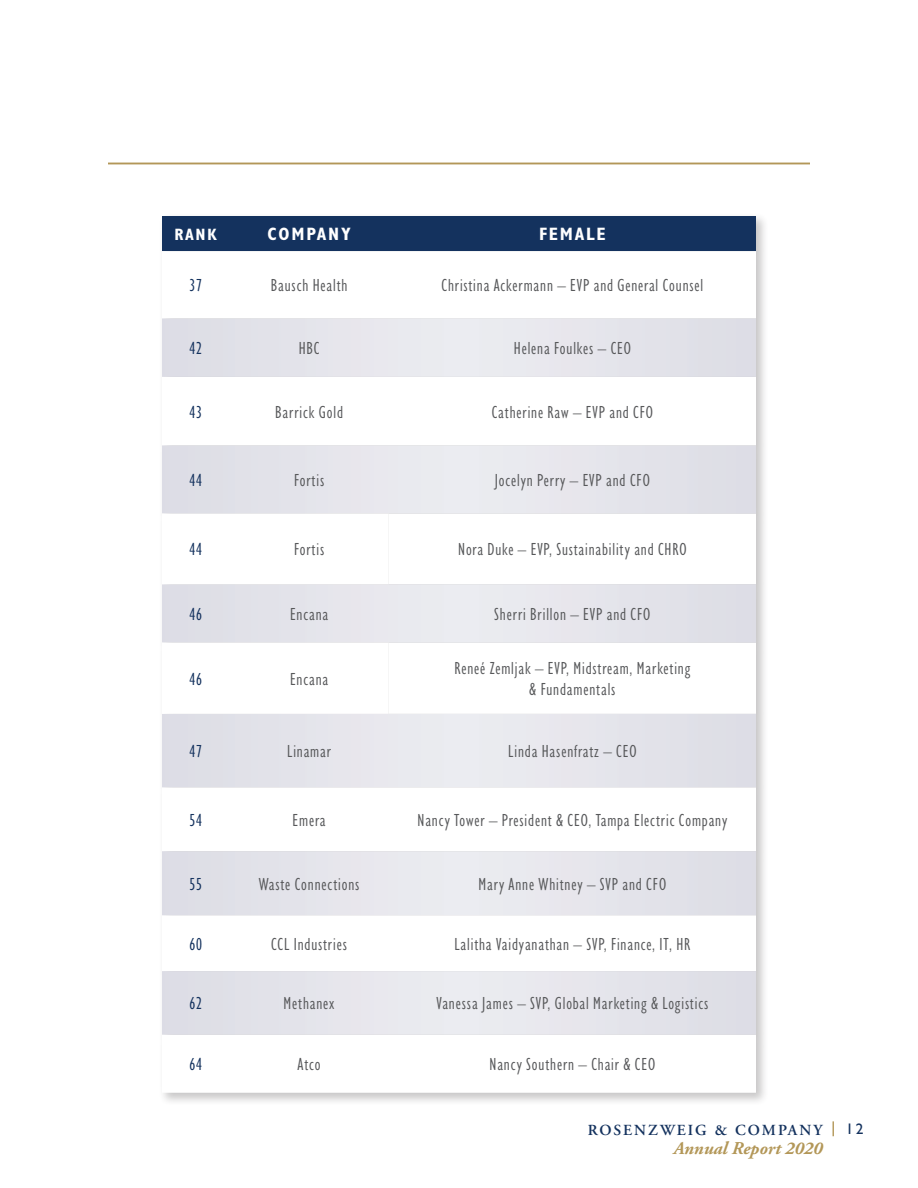
<style>
.page{position:relative;width:918px;height:1188px;background:#fff}
.page>*{position:absolute;margin:0;border:0;box-sizing:border-box;transform-origin:0 0}
.t1{font:condensed 18px/21px "Gill Sans Nova";letter-spacing:.05em;color:#57585a;text-align:center}
.t2{font:condensed 18px "Gill Sans Nova";letter-spacing:.05em;color:#14325e}
.t3{font:italic 700 18px "Adobe Garamond Pro";color:#b39758}
.t4{font:700 condensed 18px "Gill Sans";letter-spacing:.1em;color:#fff}
.t5{font:700 condensed 16.5px "Gill Sans";color:#fff}
.t6{font:600 15.45px "Adobe Garamond Pro";letter-spacing:.13em;color:#14325e}
.t7{font:15.45px "Gill Sans Std";color:#14325e}
</style>
<div class="page">
<svg style="left:833px;top:1121px;width:1px;height:15px"></svg>
<hr style="left:108px;top:163px;width:702px;height:1px;background:#b39758">
<div style="left:158px;top:213px;width:611px;height:893px;background:#231f20;opacity:.25"></div>
<div style="left:162px;top:216px;width:594px;height:35px;background:#14325e"></div>
<svg style="left:162px;top:251px;width:594px;height:842px"></svg>
<svg style="left:162px;top:319px;width:594px;height:716px"></svg>
<svg style="left:162px;top:514px;width:227px;height:200px"></svg>
<p class="t5" style="left:174px;top:224px;width:44px">RANK</p>
<p class="t4" style="left:267px;top:224px;width:85px">COMPANY</p>
<p class="t4" style="left:539px;top:224px;width:68px">FEMALE</p>
<p class="t2" style="left:189px;top:274px;width:14px">37</p>
<p class="t1" style="left:271px;top:275px;width:78px">Bausch Health</p>
<p class="t1" style="left:441px;top:275px;width:263px">Christina Ackermann – EVP and General Counsel</p>
<p class="t2" style="left:189px;top:337px;width:14px">42</p>
<p class="t1" style="left:299px;top:337px;width:22px">HBC</p>
<p class="t1" style="left:514px;top:337px;width:119px">Helena Foulkes – CEO</p>
<p class="t2" style="left:189px;top:400px;width:14px">43</p>
<p class="t1" style="left:275px;top:401px;width:69px">Barrick Gold</p>
<p class="t1" style="left:492px;top:401px;width:163px">Catherine Raw – EVP and CFO</p>
<p class="t2" style="left:189px;top:469px;width:14px">44</p>
<p class="t1" style="left:294px;top:469px;width:32px">Fortis</p>
<p class="t1" style="left:495px;top:469px;width:156px">Jocelyn Perry – EVP and CFO</p>
<p class="t2" style="left:189px;top:538px;width:14px">44</p>
<p class="t1" style="left:294px;top:539px;width:32px">Fortis</p>
<p class="t1" style="left:458px;top:539px;width:230px">Nora Duke – EVP, Sustainability and CHRO</p>
<p class="t2" style="left:189px;top:603px;width:14px">46</p>
<p class="t1" style="left:290px;top:603px;width:40px">Encana</p>
<p class="t1" style="left:494px;top:603px;width:158px">Sherri Brillon – EVP and CFO</p>
<p class="t2" style="left:189px;top:667px;width:14px">46</p>
<p class="t1" style="left:290px;top:668px;width:40px">Encana</p>
<p class="t1" style="left:454px;top:658px;width:237px">Reneé Zemljak – EVP, Midstream, Marketing &amp; Fundamentals</p>
<p class="t2" style="left:189px;top:740px;width:14px">47</p>
<p class="t1" style="left:287px;top:740px;width:45px">Linamar</p>
<p class="t1" style="left:508px;top:740px;width:130px">Linda Hasenfratz – CEO</p>
<p class="t2" style="left:189px;top:808px;width:14px">54</p>
<p class="t1" style="left:293px;top:809px;width:35px">Emera</p>
<p class="t1" style="left:418px;top:809px;width:311px">Nancy Tower – President &amp; CEO, Tampa Electric Company</p>
<p class="t2" style="left:189px;top:872px;width:14px">55</p>
<p class="t1" style="left:259px;top:873px;width:102px">Waste Connections</p>
<p class="t1" style="left:479px;top:873px;width:189px">Mary Anne Whitney – SVP and CFO</p>
<p class="t2" style="left:189px;top:932px;width:14px">60</p>
<p class="t1" style="left:271px;top:933px;width:77px">CCL Industries</p>
<p class="t1" style="left:454px;top:933px;width:237px">Lalitha Vaidyanathan – SVP, Finance, IT, HR</p>
<p class="t2" style="left:189px;top:992px;width:14px">62</p>
<p class="t1" style="left:284px;top:993px;width:52px">Methanex</p>
<p class="t1" style="left:437px;top:993px;width:273px">Vanessa James – SVP, Global Marketing &amp; Logistics</p>
<p class="t2" style="left:189px;top:1053px;width:14px">64</p>
<p class="t1" style="left:298px;top:1053px;width:25px">Atco</p>
<p class="t1" style="left:490px;top:1053px;width:167px">Nancy Southern – Chair &amp; CEO</p>
<p class="t6" style="left:588px;top:1121px;width:236px">ROSENZWEIG &amp; COMPANY</p>
<p class="t7" style="left:846px;top:1120px;width:19px">12</p>
<p class="t3" style="left:674px;top:1138px;width:150px">Annual Report 2020</p>
</div>
